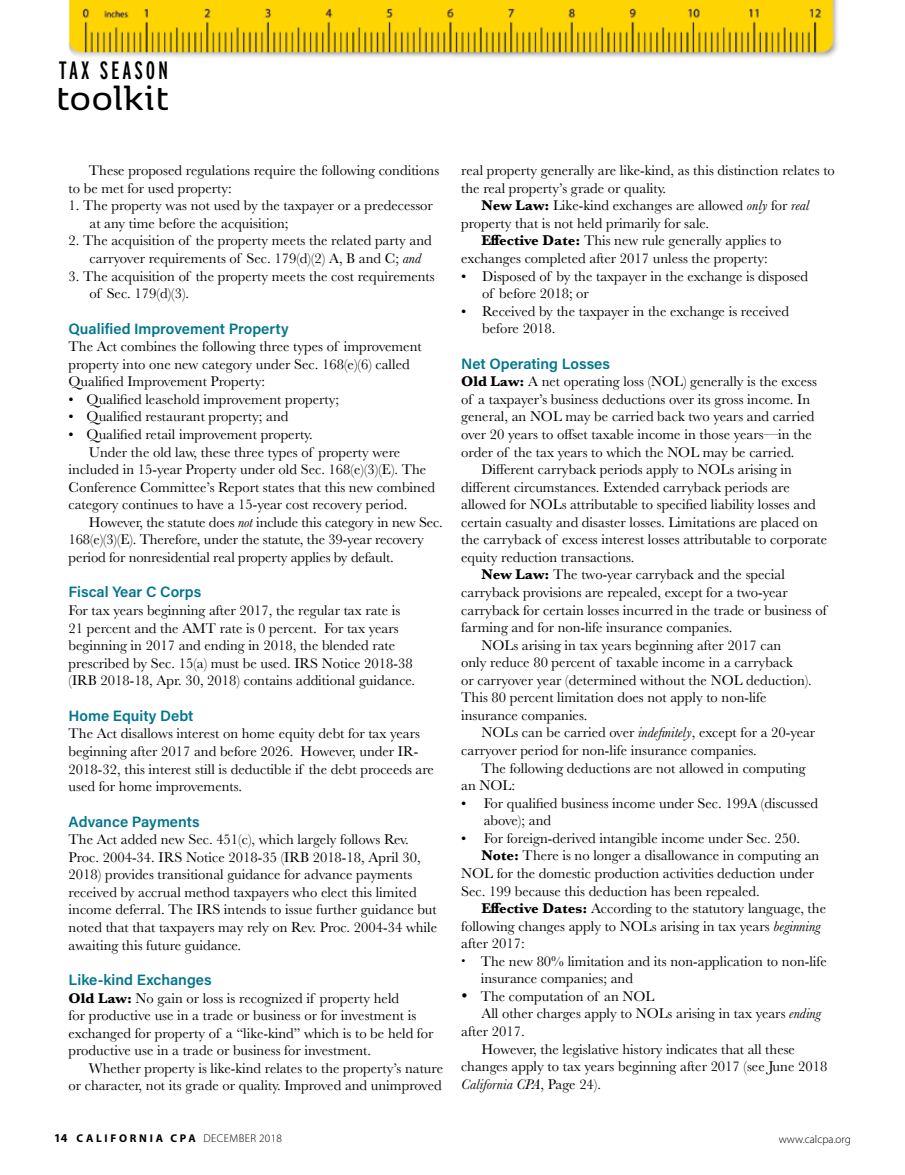
<style>
.page{position:relative;width:905px;height:1175px;background:#fff}
.page>*{position:absolute;margin:0;border:0;box-sizing:border-box;transform-origin:0 0}
.t1{font:600 38.4px "Kobenhavn";letter-spacing:.02em;color:#000}
.t2{font:25.05px "Interstate Compressed";letter-spacing:.115em;color:#000}
.t3{font:600 15px "Acumin Pro";color:#00768c}
.t4{font:14.7px/17.5px "Baskerville";color:#000}
.t5{font:italic 14.7px "Baskerville";color:#000}
.t6{font:700 11.25px "Myriad Pro";letter-spacing:.24em;color:#000}
.t7{font:300 11.25px "Myriad Pro";color:#000}
.s1{font-style:italic}
.s2{font-weight:700}
.s3{font-family:"Interstate Compressed"}
.s4{font-style:normal}
.s5{font-size:12px}
.s6{font-weight:300}
</style>
<div class="page">
<img style="left:68px;top:0;width:770px;height:58px">
<h2 class="t2" style="left:59px;top:56px;width:111px">TAX SEASON</h2>
<h1 class="t1" style="left:56px;top:71px;width:114px">toolkit</h1>
<p class="t4" style="left:69px;top:162px;width:372px;text-indent:20px">These proposed regulations require the following conditions to be met for used property:</p>
<p class="t4" style="left:90px;top:197px;width:345px;text-indent:-21px">1. The property was not used by the taxpayer or a predecessor at any time before the acquisition;</p>
<p class="t4" style="left:90px;top:232px;width:343px;text-indent:-21px">2. The acquisition of the property meets the related party and carryover requirements of Sec. 179(d)(2) A, B and C; <span class="s1">and</span></p>
<p class="t4" style="left:90px;top:267px;width:346px;text-indent:-21px">3. The acquisition of the property meets the cost requirements of Sec. 179(d)(3).</p>
<p class="t3" style="left:69px;top:318px;width:221px">Qualified Improvement Property</p>
<p class="t4" style="left:69px;top:338px;width:354px">The Act combines the following three types of improvement property into one new category under Sec. 168(e)(6) called<br>Qualified Improvement Property:</p>
<p class="t4" style="left:69px;top:390px;width:272px">• Qualified leasehold improvement property;</p>
<p class="t4" style="left:69px;top:408px;width:221px">• Qualified restaurant property; and</p>
<p class="t4" style="left:69px;top:426px;width:246px">• Qualified retail improvement property.</p>
<p class="t4" style="left:89px;top:443px;width:313px">Under the old law, these three types of property were</p>
<p class="t4" style="left:69px;top:461px;width:359px">included in 15-year Property under old Sec. 168(e)(3)(E). The</p>
<p class="t4" style="left:69px;top:478px;width:368px">Conference Committee’s Report states that this new combined</p>
<p class="t4" style="left:69px;top:496px;width:340px">category continues to have a 15-year cost recovery period.</p>
<p class="t4" style="left:89px;top:513px;width:355px">However, the statute does <span class="s1">not</span> include this category in new Sec.</p>
<p class="t4" style="left:69px;top:531px;width:356px">168(e)(3)(E). Therefore, under the statute, the 39-year recovery</p>
<p class="t4" style="left:69px;top:548px;width:327px">period for nonresidential real property applies by default.</p>
<p class="t3" style="left:69px;top:581px;width:134px">Fiscal Year C Corps</p>
<p class="t4" style="left:69px;top:601px;width:348px">For tax years beginning after 2017, the regular tax rate is 21 percent and the AMT rate is 0 percent. For tax years beginning in 2017 and ending in 2018, the blended rate prescribed by Sec. 15(a) must be used. IRS Notice 2018-38 (IRB 2018-18, Apr. 30, 2018) contains additional guidance.</p>
<p class="t3" style="left:69px;top:705px;width:126px">Home Equity Debt</p>
<p class="t4" style="left:69px;top:725px;width:367px">The Act disallows interest on home equity debt for tax years beginning after 2017 and before 2026. However, under IR-2018-32, this interest still is deductible if the debt proceeds are used for home improvements.</p>
<p class="t3" style="left:69px;top:811px;width:132px">Advance Payments</p>
<p class="t4" style="left:69px;top:831px;width:370px">The Act added new Sec. 451(c), which largely follows Rev.<br>Proc. 2004-34. IRS Notice 2018-35 (IRB 2018-18, April 30, 2018) provides transitional guidance for advance payments received by accrual method taxpayers who elect this limited income deferral. The IRS intends to issue further guidance but noted that that taxpayers may rely on Rev. Proc. 2004-34 while awaiting this future guidance.</p>
<p class="t3" style="left:69px;top:969px;width:145px">Like-kind Exchanges</p>
<p class="t4" style="left:69px;top:989px;width:366px"><span class="s2">Old Law:</span> No gain or loss is recognized if property held<br>for productive use in a trade or business or for investment is exchanged for property of a “like-kind” which is to be held for productive use in a trade or business for investment.</p>
<p class="t4" style="left:69px;top:1059px;width:376px;text-align:right">Whether property is like-kind relates to the property’s nature<br>or character, not its grade or quality. Improved and unimproved</p>
<p class="t4" style="left:461px;top:162px;width:375px">real property generally are like-kind, as this distinction relates to</p>
<p class="t4" style="left:461px;top:179px;width:206px">the real property’s grade or quality.</p>
<p class="t4" style="left:481px;top:197px;width:329px"><span class="s2">New Law:</span> Like-kind exchanges are allowed <span class="s1">only</span> for <span class="s1">real</span></p>
<p class="t4" style="left:461px;top:214px;width:249px">property that is not held primarily for sale.</p>
<p class="t4" style="left:481px;top:232px;width:301px"><span class="s2">Effective Date:</span> This new rule generally applies to</p>
<p class="t4" style="left:461px;top:250px;width:308px">exchanges completed after 2017 unless the property:</p>
<p class="t4" style="left:482px;top:267px;width:327px;text-indent:-21px">• Disposed of by the taxpayer in the exchange is disposed of before 2018; or</p>
<p class="t4" style="left:482px;top:302px;width:308px;text-indent:-21px">• Received by the taxpayer in the exchange is received before 2018.</p>
<p class="t3" style="left:461px;top:353px;width:150px">Net Operating Losses</p>
<p class="t4" style="left:461px;top:373px;width:357px"><span class="s2">Old Law:</span> A net operating loss (NOL) generally is the excess</p>
<p class="t4" style="left:461px;top:390px;width:350px">of a taxpayer’s business deductions over its gross income. In</p>
<p class="t4" style="left:461px;top:408px;width:355px">general, an NOL may be carried back two years and carried</p>
<p class="t4" style="left:461px;top:426px;width:352px">over 20 years to offset taxable income in those years—in the</p>
<p class="t4" style="left:461px;top:443px;width:335px">order of the tax years to which the NOL may be carried.</p>
<p class="t4" style="left:481px;top:461px;width:312px">Different carryback periods apply to NOLs arising in</p>
<p class="t4" style="left:461px;top:478px;width:330px">different circumstances. Extended carryback periods are</p>
<p class="t4" style="left:461px;top:496px;width:356px">allowed for NOLs attributable to specified liability losses and</p>
<p class="t4" style="left:461px;top:513px;width:358px">certain casualty and disaster losses. Limitations are placed on</p>
<p class="t4" style="left:461px;top:531px;width:367px">the carryback of excess interest losses attributable to corporate</p>
<p class="t4" style="left:461px;top:548px;width:175px">equity reduction transactions.</p>
<p class="t4" style="left:481px;top:566px;width:305px"><span class="s2">New Law:</span> The two-year carryback and the special</p>
<p class="t4" style="left:461px;top:583px;width:328px">carryback provisions are repealed, except for a two-year</p>
<p class="t4" style="left:461px;top:601px;width:367px">carryback for certain losses incurred in the trade or business of</p>
<p class="t4" style="left:461px;top:619px;width:273px">farming and for non-life insurance companies.</p>
<p class="t4" style="left:481px;top:636px;width:301px">NOLs arising in tax years beginning after 2017 can</p>
<p class="t4" style="left:461px;top:654px;width:333px">only reduce 80 percent of taxable income in a carryback</p>
<p class="t4" style="left:461px;top:671px;width:352px">or carryover year (determined without the NOL deduction).</p>
<p class="t4" style="left:461px;top:689px;width:307px">This 80 percent limitation does not apply to non-life</p>
<p class="t4" style="left:461px;top:706px;width:128px">insurance companies.</p>
<p class="t4" style="left:481px;top:724px;width:335px">NOLs can be carried over <span class="s1">indefinitely</span>, except for a 20-year</p>
<p class="t4" style="left:461px;top:741px;width:297px">carryover period for non-life insurance companies.</p>
<p class="t4" style="left:481px;top:759px;width:326px">The following deductions are not allowed in computing</p>
<p class="t4" style="left:461px;top:777px;width:55px">an NOL:</p>
<p class="t4" style="left:483px;top:794px;width:336px;text-indent:-22px">• For qualified business income under Sec. 199A (discussed above); and</p>
<p class="t4" style="left:461px;top:829px;width:340px">• For foreign-derived intangible income under Sec. 250.</p>
<p class="t4" style="left:481px;top:847px;width:339px"><span class="s2">Note:</span> There is no longer a disallowance in computing an</p>
<p class="t4" style="left:461px;top:864px;width:354px">NOL for the domestic production activities deduction under</p>
<p class="t4" style="left:461px;top:882px;width:300px">Sec. 199 because this deduction has been repealed.</p>
<p class="t4" style="left:481px;top:899px;width:346px"><span class="s2">Effective Dates:</span> According to the statutory language, the</p>
<p class="t4" style="left:461px;top:917px;width:361px">following changes apply to NOLs arising in tax years <span class="s1">beginning</span></p>
<p class="t4" style="left:461px;top:934px;width:65px">after 2017:</p>
<p class="t4" style="left:480px;top:952px;width:348px;text-indent:-19px"><span class="s3">•</span> The new 80% limitation and its non-application to non-life insurance companies; and</p>
<p class="t4" style="left:461px;top:987px;width:194px">• The computation of an NOL</p>
<p class="t4" style="left:481px;top:1005px;width:341px">All other charges apply to NOLs arising in tax years <span class="s1">ending</span></p>
<p class="t4" style="left:461px;top:1022px;width:65px">after 2017.</p>
<p class="t4" style="left:481px;top:1040px;width:315px">However, the legislative history indicates that all these</p>
<p class="t4" style="left:461px;top:1057px;width:367px">changes apply to tax years beginning after 2017 (see June 2018</p>
<p class="t5" style="left:461px;top:1074px;width:141px">California CPA<span class="s4">, Page 24).</span></p>
<p class="t6" style="left:54px;top:1130px;width:229px"><span class="s5">14</span> CALIFORNIA CPA <span class="s6">DECEMBER 2018</span></p>
<p class="t7" style="left:778px;top:1132px;width:74px">www.calcpa.org</p>
</div>
